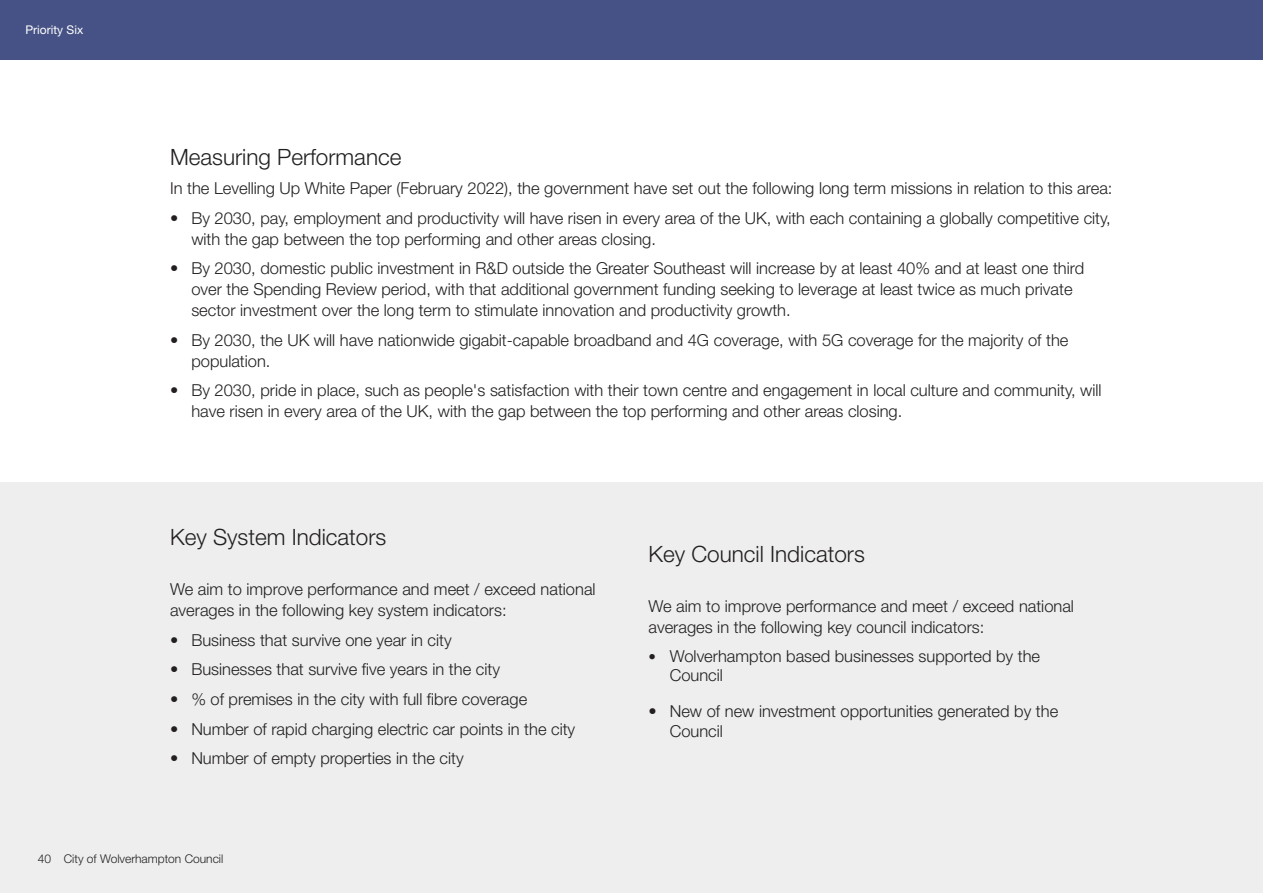
<style>
.page{position:relative;width:1263px;height:893px;background:#fff}
.page>*{position:absolute;margin:0;border:0;box-sizing:border-box;transform-origin:0 0}
.t1{font:300 22.5px "Helvetica Neue LT Std";color:#231f20}
.t2{font:300 16.5px/21px "Helvetica Neue LT Std";color:#231f20}
.t3{font:300 12px "Helvetica Neue LT Std";color:#231f20}
.t4{font:12px "Helvetica Neue LT Std";color:#fff}
.s1{font-size:15px}
</style>
<div class="page">
<div style="left:0;top:0;width:1263px;height:60px;background:#465285"></div>
<div style="left:0;top:482px;width:1263px;height:411px;background:#eeeeef"></div>
<p class="t4" style="left:26px;top:25px;width:59px">Priority Six</p>
<p class="t1" style="left:170px;top:149px;width:233px">Measuring Performance</p>
<p class="t2" style="left:170px;top:180px;width:944px">In the Levelling Up White Paper (February 2022), the government have set out the following long term missions in relation to this area:</p>
<p class="t2" style="left:191px;top:209px;width:921px;text-indent:-21px">• By 2030, pay, employment and productivity will have risen in every area of the UK, with each containing a globally competitive city, with the gap between the top performing and other areas closing.</p>
<p class="t2" style="left:191px;top:260px;width:894px;text-indent:-21px">• By 2030, domestic public investment in R&amp;D outside the Greater Southeast will increase by at least 40% and at least one third over the Spending Review period, with that additional government funding seeking to leverage at least twice as much private sector investment over the long term to stimulate innovation and productivity growth.</p>
<p class="t2" style="left:191px;top:331px;width:878px;text-indent:-21px">• By 2030, the UK will have nationwide gigabit-capable broadband and 4G coverage, with 5G coverage for the majority of the population.</p>
<p class="t2" style="left:191px;top:382px;width:912px;text-indent:-21px">• By 2030, pride in place, such as people's satisfaction with their town centre and engagement in local culture and community, will have risen in every area of the UK, with the gap between the top performing and other areas closing.</p>
<p class="t1" style="left:170px;top:529px;width:218px">Key System Indicators</p>
<p class="t2" style="left:170px;top:581px;width:427px">We aim to improve performance and meet / exceed national averages in the following key system indicators:</p>
<p class="t2" style="left:170px;top:631px;width:283px">• Business that survive one year in city</p>
<p class="t2" style="left:170px;top:661px;width:331px">• Businesses that survive five years in the city</p>
<p class="t2" style="left:170px;top:690px;width:359px">• % of premises in the city with full fibre coverage</p>
<p class="t2" style="left:170px;top:720px;width:407px">• Number of rapid charging electric car points in the city</p>
<p class="t2" style="left:170px;top:749px;width:295px">• Number of empty properties in the city</p>
<p class="t1" style="left:648px;top:546px;width:218px">Key Council Indicators</p>
<p class="t2" style="left:648px;top:597px;width:427px">We aim to improve performance and meet / exceed national averages in the following key council indicators:</p>
<p class="t2" style="left:670px;top:647px;width:372px;line-height:19.8px;text-indent:-21px"><span class="s1">•</span> Wolverhampton based businesses supported by the<br>Council</p>
<p class="t2" style="left:670px;top:703px;width:390px;line-height:19.8px;text-indent:-21px">• New of new investment opportunities generated by the<br>Council</p>
<p class="t3" style="left:38px;top:855px;width:15px">40</p>
<p class="t3" style="left:64px;top:855px;width:161px">City of Wolverhampton Council</p>
</div>
